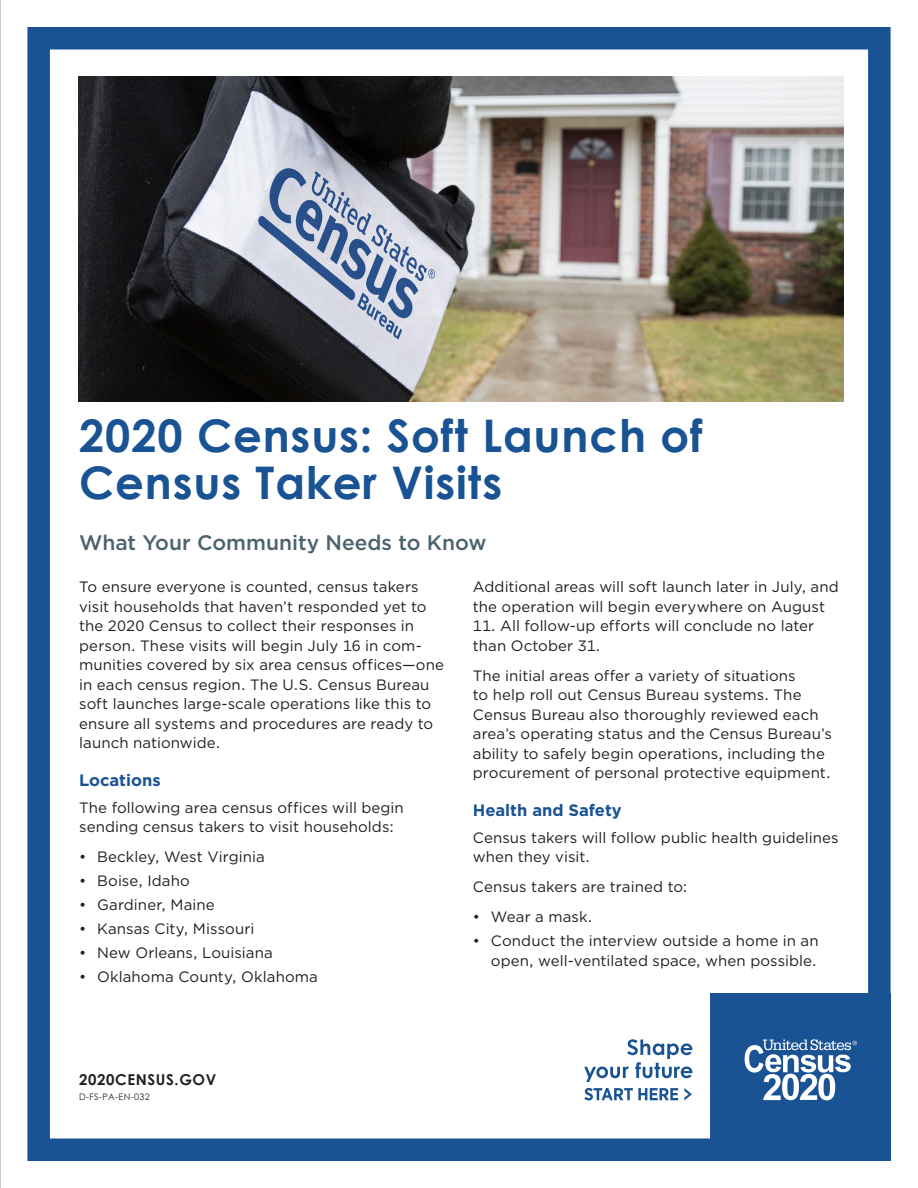
<style>
.page{position:relative;width:918px;height:1188px;background:#fff}
.page>*{position:absolute;margin:0;border:0;box-sizing:border-box;transform-origin:0 0}
.t1{font:700 45px/46.5px "Century Gothic";letter-spacing:.02em;color:#1a5393}
.t2{font:500 21px "Gotham";color:#4c636e}
.subhead2-B{font:700 16.5px "Gotham";color:#1a5393}
.body_text{font:15px/19.5px "Gotham";letter-spacing:.005em;color:#231f20}
.t3{font:700 15px "Century Gothic";letter-spacing:.04em;color:#231f20}
.t4{font:9px "Century Gothic";letter-spacing:.04em;color:#231f20}
</style>
<div class="page">
<div style="left:27px;top:27px;width:864px;height:1134px;border:22px solid #1a5393"></div>
<div style="left:710px;top:994px;width:181px;height:167px;background:#1a5393"></div>
<svg style="left:584px;top:1088px;width:94px;height:12px"></svg>
<svg style="left:684px;top:1088px;width:8px;height:12px"></svg>
<svg style="left:584px;top:1039px;width:108px;height:43px"></svg>
<svg style="left:745px;top:1039px;width:112px;height:61px"></svg>
<img style="left:79px;top:76px;width:765px;height:325px">
<svg style="left:0;top:0;width:1px;height:1188px"></svg>
<h1 class="t1" style="left:79px;top:411px;width:625px">2020 Census: Soft Launch of<br>Census Taker Visits</h1>
<h2 class="t2" style="left:79px;top:528px;width:409px">What Your Community Needs to Know</h2>
<p class="body_text" style="left:79px;top:577px;width:366px">To ensure everyone is counted, census takers visit households that haven’t responded yet to the 2020 Census to collect their responses in person. These visits will begin July 16 in com&shy;munities covered by six area census offices—one in each census region. The U.S. Census Bureau soft launches large-scale operations like this to ensure all systems and procedures are ready to launch nationwide.</p>
<p class="subhead2-B" style="left:79px;top:769px;width:83px">Locations</p>
<p class="body_text" style="left:79px;top:798px;width:326px">The following area census offices will begin sending census takers to visit households:</p>
<p class="body_text" style="left:79px;top:847px;width:187px">• Beckley, West Virginia</p>
<p class="body_text" style="left:79px;top:871px;width:112px">• Boise, Idaho</p>
<p class="body_text" style="left:79px;top:895px;width:137px">• Gardiner, Maine</p>
<p class="body_text" style="left:79px;top:919px;width:177px">• Kansas City, Missouri</p>
<p class="body_text" style="left:79px;top:943px;width:195px">• New Orleans, Louisiana</p>
<p class="body_text" style="left:79px;top:967px;width:240px">• Oklahoma County, Oklahoma</p>
<p class="body_text" style="left:473px;top:577px;width:367px">Additional areas will soft launch later in July, and the operation will begin everywhere on August</p>
<p class="body_text" style="left:473px;top:616px;width:343px">11. All follow-up efforts will conclude no later than October 31.</p>
<p class="body_text" style="left:473px;top:666px;width:361px">The initial areas offer a variety of situations<br>to help roll out Census Bureau systems. The Census Bureau also thoroughly reviewed each area’s operating status and the Census Bureau’s ability to safely begin operations, including the procurement of personal protective equipment.</p>
<p class="subhead2-B" style="left:473px;top:799px;width:150px">Health and Safety</p>
<p class="body_text" style="left:473px;top:828px;width:367px">Census takers will follow public health guidelines when they visit.</p>
<p class="body_text" style="left:473px;top:877px;width:216px">Census takers are trained to:</p>
<p class="body_text" style="left:473px;top:907px;width:121px">• Wear a mask.</p>
<p class="body_text" style="left:473px;top:931px;width:347px;text-align:right">• Conduct the interview outside a home in an open, well-ventilated space, when possible.</p>
<p class="t3" style="left:79px;top:1068px;width:139px">2020CENSUS.GOV</p>
<p class="t4" style="left:79px;top:1091px;width:72px">D-FS-PA-EN-032</p>
</div>
